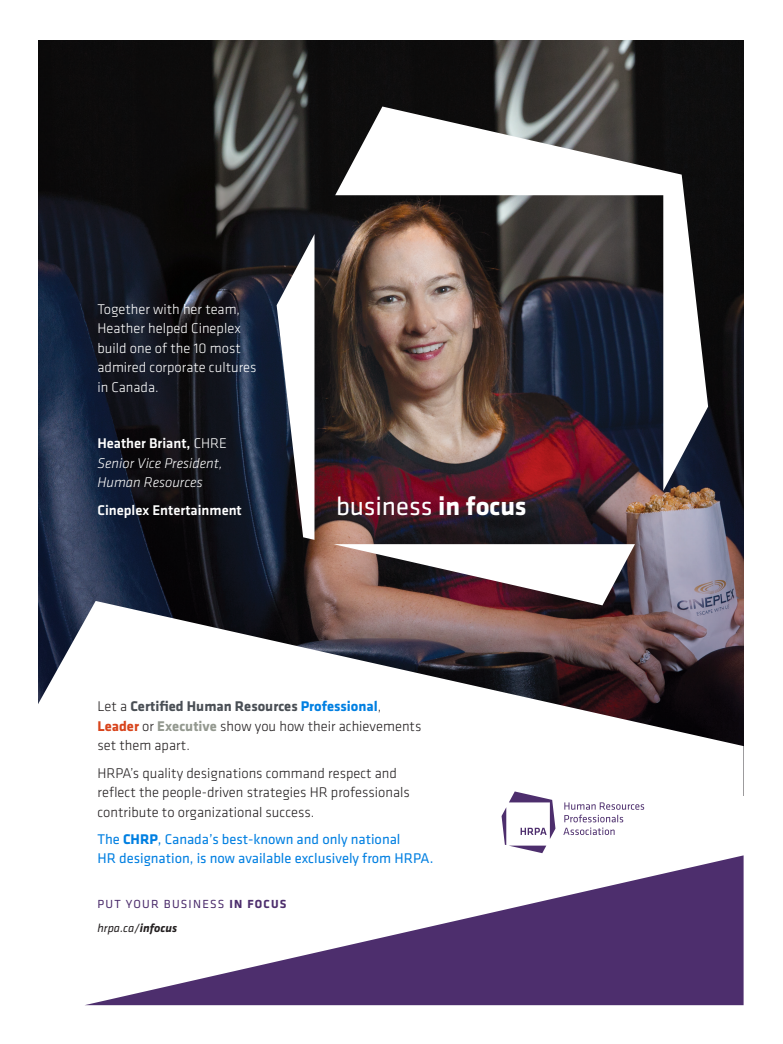
<style>
.page{position:relative;width:783px;height:1044px;background:#fff}
.page>*{position:absolute;margin:0;border:0;box-sizing:border-box;transform-origin:0 0}
.t1{font:26.7px "Klavika Basic";color:#fff}
.t2{font:300 14.6px/19.4px "Klavika Basic";color:#231f20}
.t3{font:300 14.6px/19.4px "Klavika Basic";color:#fff}
.t4{font:14.6px/19.4px "Klavika Basic";color:#007fe1}
.t5{font:italic 300 14.6px/19.4px "Klavika Basic";color:#fff}
.t6{font:500 14.6px "Klavika Basic";color:#fff}
.t7{font:12.2px/23.3px "Klavika Basic";color:#4d2e6d}
.s1{font-weight:500;font-style:normal}
.s2{font-style:normal}
.s3{font-weight:700}
.s4{font-weight:700;color:#4a4f55}
.s5{font-weight:700;color:#007fe1}
.s6{font-weight:700;color:#d8441c}
.s7{font-weight:700;color:#949990}
.s8{font-style:italic;color:#231f20}
.s9{font-weight:700;font-style:italic;color:#231f20}
</style>
<div class="page">
<img style="left:38px;top:40px;width:706px;height:561px">
<svg style="left:333px;top:544px;width:302px;height:57px"></svg>
<svg style="left:277px;top:234px;width:37px;height:306px"></svg>
<img style="left:335px;top:107px;width:373px;height:384px">
<svg style="left:38px;top:601px;width:706px;height:253px"></svg>
<svg style="left:86px;top:855px;width:658px;height:150px"></svg>
<svg style="left:502px;top:791px;width:53px;height:62px"></svg>
<svg style="left:564px;top:802px;width:80px;height:20px"></svg>
<svg style="left:563px;top:828px;width:52px;height:7px"></svg>
<p class="t3" style="left:97px;top:299px;width:161px">Together with her team,<br>Heather helped Cineplex build one of the 10 most admired corporate cultures in Canada.</p>
<p class="t5" style="left:97px;top:433px;width:131px"><span class="s1">Heather Briant,</span> <span class="s2">CHRE<br></span>Senior Vice President,<br>Human Resources</p>
<p class="t6" style="left:97px;top:500px;width:146px">Cineplex Entertainment</p>
<h1 class="t1" style="left:336px;top:489px;width:192px">business <span class="s3">in focus</span></h1>
<p class="t2" style="left:97px;top:697px;width:325px">Let a <span class="s4">Certified Human Resources</span> <span class="s5">Professional</span>,<br><span class="s6">Leader</span> or <span class="s7">Executive</span> show you how their achievements set them apart.</p>
<p class="t2" style="left:97px;top:763px;width:314px">HRPA’s quality designations command respect and reflect the people-driven strategies HR professionals contribute to organizational success.</p>
<p class="t4" style="left:97px;top:829px;width:337px">The <span class="s3">CHRP</span>, Canada’s best-known and only national<br>HR designation, is now available exclusively from HRPA.</p>
<p class="t7" style="left:97px;top:892px;width:191px">PUT YOUR BUSINESS <span class="s3">IN FOCUS </span><span class="s8">hrpa.ca/</span><span class="s9">infocus</span></p>
</div>
